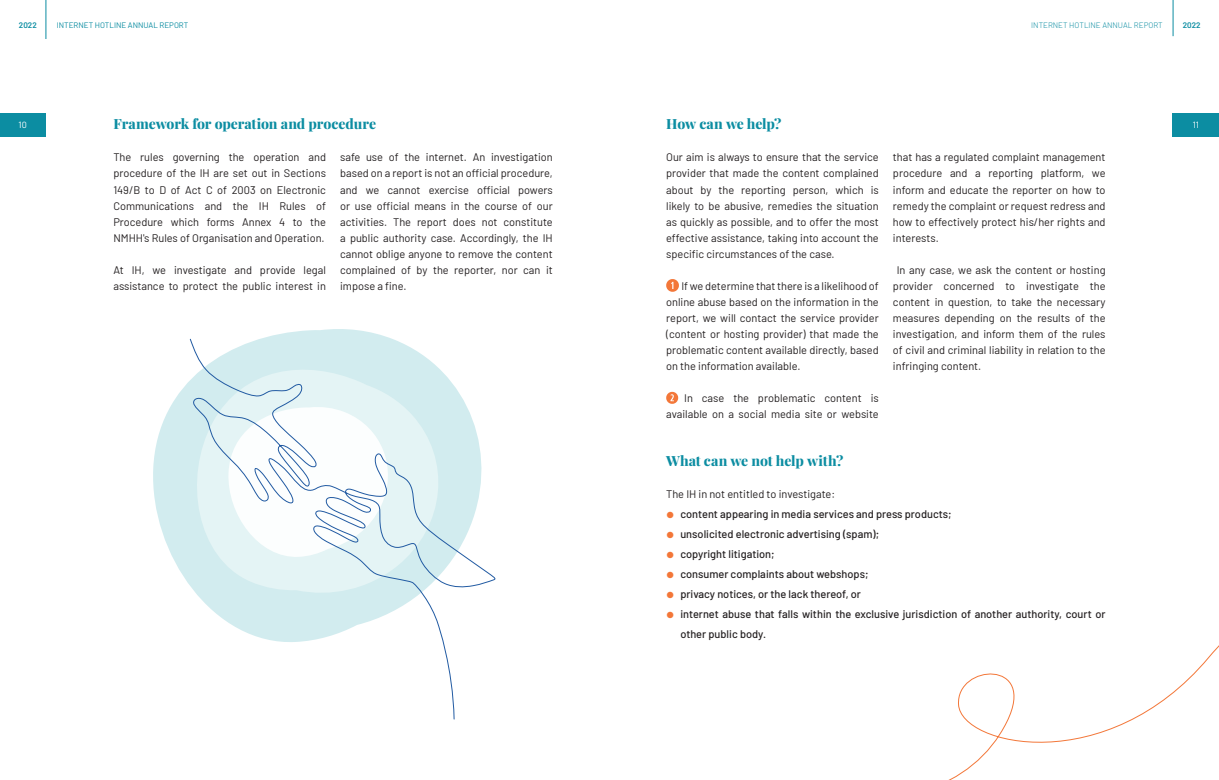
<style>
.page{position:relative;width:1219px;height:780px;background:#fff}
.page>*{position:absolute;margin:0;border:0;box-sizing:border-box;transform-origin:0 0}
.Alcím1{font:800 14px "Playfair Display";letter-spacing:-.01em;color:#0c8da2}
.Alapszöveg{font:11px/16px "Barlow";color:#231f20;text-align:justify}
.t1{font:500 11px/20px "Barlow";color:#231f20}
.t2{font:9px "Barlow";color:#fff}
.t3{font:8px "Barlow";color:#0c8da2}
.t4{font:300 8px "Barlow";color:#0c8da2}
.t5{font:600 8px "Barlow";color:#0c8da2}
</style>
<div class="page">
<div style="left:0;top:113px;width:45px;height:24px;background:#0c8da2"></div>
<div style="left:1173px;top:113px;width:46px;height:24px;background:#0c8da2"></div>
<hr style="left:46px;top:0;width:1px;height:39px;background:#0c8da2">
<hr style="left:1173px;top:0;width:1px;height:36px;background:#0c8da2">
<svg style="left:153px;top:329px;width:236px;height:246px"></svg>
<svg style="left:183px;top:358px;width:6px;height:226px"></svg>
<svg style="left:666px;top:279px;width:13px;height:13px"></svg>
<svg style="left:189px;top:338px;width:307px;height:382px"></svg>
<p class="t5" style="left:19px;top:19px;width:19px">2022</p>
<p class="t3" style="left:57px;top:19px;width:133px">INTERNET HOTLINE ANNUAL REPORT</p>
<p class="t4" style="left:1031px;top:19px;width:133px">INTERNET HOTLINE ANNUAL REPORT</p>
<p class="t5" style="left:1183px;top:19px;width:19px">2022</p>
<p class="t2" style="left:19px;top:118px;width:10px">10</p>
<p class="Alcím1" style="left:113px;top:113px;width:264px">Framework for operation and procedure</p>
<p class="t2" style="left:1193px;top:118px;width:8px">11</p>
<p class="Alapszöveg" style="left:113px;top:149px;width:214px">The rules governing the operation and procedure of the IH are set out in Sections 149/B to D of Act C of 2003 on Electronic Communications and the IH Rules of Procedure which forms Annex 4 to the NMHH's Rules of Organisation and Operation.</p>
<p class="Alapszöveg" style="left:113px;top:261px;width:214px">At IH, we investigate and provide legal assistance to protect the public interest in</p>
<p class="Alcím1" style="left:666px;top:113px;width:117px">How can we help?</p>
<p class="Alapszöveg" style="left:666px;top:149px;width:214px">Our aim is always to ensure that the service provider that made the content complained about by the reporting person, which is likely to be abusive, remedies the situation as quickly as possible, and to offer the most effective assistance, taking into account the specific circumstances of the case.</p>
<p class="Alapszöveg" style="left:666px;top:277px;width:214px;text-indent:15px">If we determine that there is a likelihood of online abuse based on the information in the report, we will contact the service provider (content or hosting provider) that made the problematic content available directly, based on the information available.</p>
<p class="Alapszöveg" style="left:666px;top:389px;width:214px;text-align:right">In case the problematic content is available on a social media site or website</p>
<p class="Alapszöveg" style="left:340px;top:149px;width:214px">safe use of the internet. An investigation based on a report is not an official procedure, and we cannot exercise official powers or use official means in the course of our activities. The report does not constitute a public authority case. Accordingly, the IH cannot oblige anyone to remove the content complained of by the reporter, nor can it impose a fine.</p>
<p class="Alapszöveg" style="left:893px;top:149px;width:214px">that has a regulated complaint management procedure and a reporting platform, we inform and educate the reporter on how to remedy the complaint or request redress and how to effectively protect his/her rights and interests.</p>
<p class="Alapszöveg" style="left:893px;top:261px;width:214px;text-indent:4px">In any case, we ask the content or hosting provider concerned to investigate the content in question, to take the necessary measures depending on the results of the investigation, and inform them of the rules of civil and criminal liability in relation to the infringing content.</p>
<p class="Alcím1" style="left:666px;top:449px;width:179px">What can we not help with?</p>
<p class="Alapszöveg" style="left:666px;top:485px;width:170px">The IH in not entitled to investigate:</p>
<p class="t1" style="left:680px;top:503px;width:273px">content appearing in media services and press products;</p>
<p class="t1" style="left:680px;top:523px;width:200px">unsolicited electronic advertising (spam);</p>
<p class="t1" style="left:680px;top:543px;width:96px">copyright litigation;</p>
<p class="t1" style="left:680px;top:563px;width:190px">consumer complaints about webshops;</p>
<p class="t1" style="left:680px;top:583px;width:182px">privacy notices, or the lack thereof, or</p>
<p class="t1" style="left:680px;top:603px;width:427px">internet abuse that falls within the exclusive jurisdiction of another authority, court or other public body.</p>
</div>
